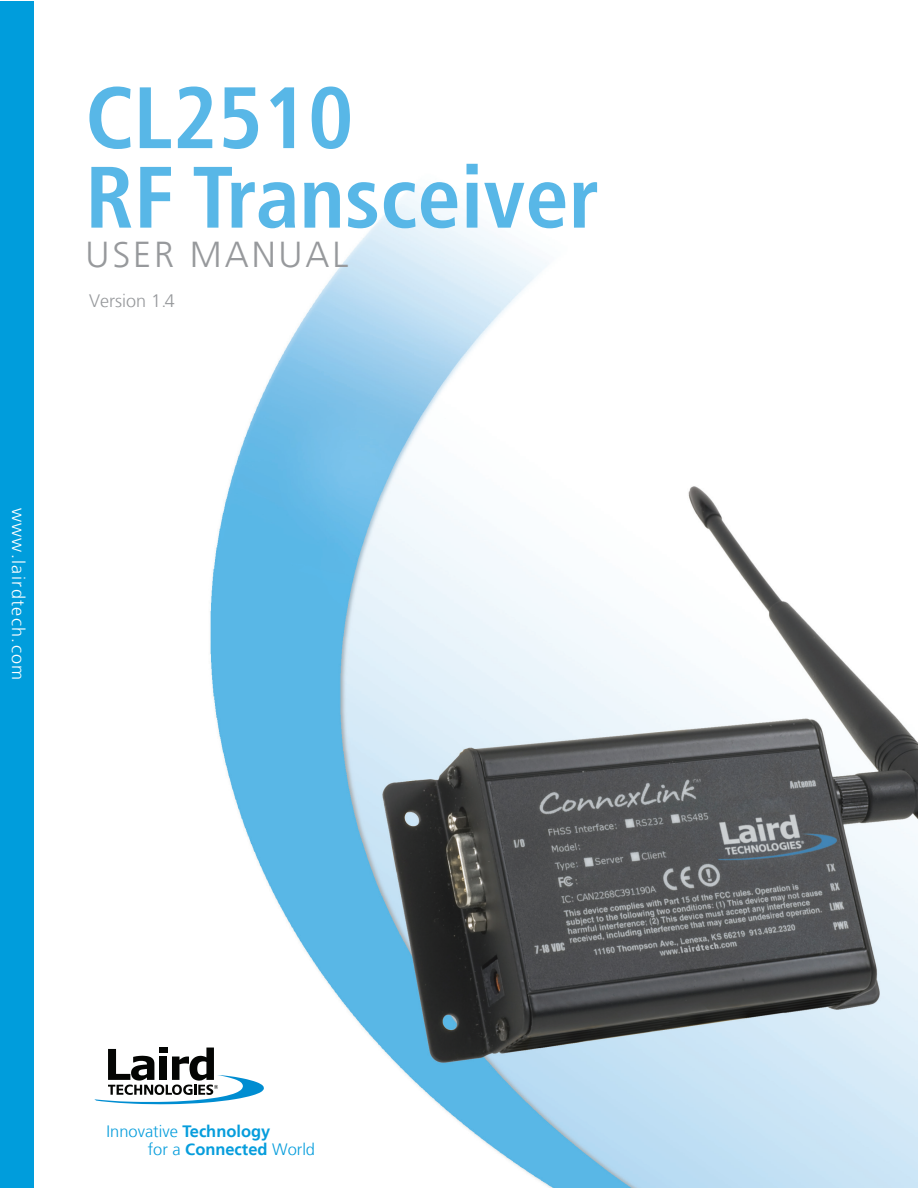
<style>
.page{position:relative;width:918px;height:1188px;background:#fff}
.page>*{position:absolute;margin:0;border:0;box-sizing:border-box;transform-origin:0 0}
.t1{font:700 condensed 87px/79.5px "Frutiger LT";color:#58b7e7}
.t2{font:300 36px "Frutiger LT";letter-spacing:.08em;color:#97999c}
.t3{font:300 18px "Frutiger LT";letter-spacing:.075em;color:#fff}
.t4{font:300 18px "Frutiger LT";color:#97999c}
.t5{font:300 16.5px/17.9px "Frutiger LT";color:#069ddc}
.s1{font-weight:700}
</style>
<div class="page">
<img style="left:0;top:1px;width:918px;height:1187px">
<svg style="left:94px;top:1048px;width:170px;height:56px"></svg>
<div style="left:0;top:1px;width:33px;height:1186px;background:#009ddc"></div>
<h1 class="t1" style="left:85px;top:78px;width:515px">CL2510<br>RF Transceiver</h1>
<h2 class="t2" style="left:85px;top:234px;width:264px">USER MANUAL</h2>
<p class="t4" style="left:89px;top:291px;width:87px">Version 1.4</p>
<p class="t3" style="left:28px;top:508px;width:174px;rotate:90deg">www.lairdtech.com</p>
<p class="t5" style="left:148px;top:1122px;width:169px;text-indent:-41px">Innovative <span class="s1">Technology<br></span>for a <span class="s1">Connected</span> World</p>
</div>
